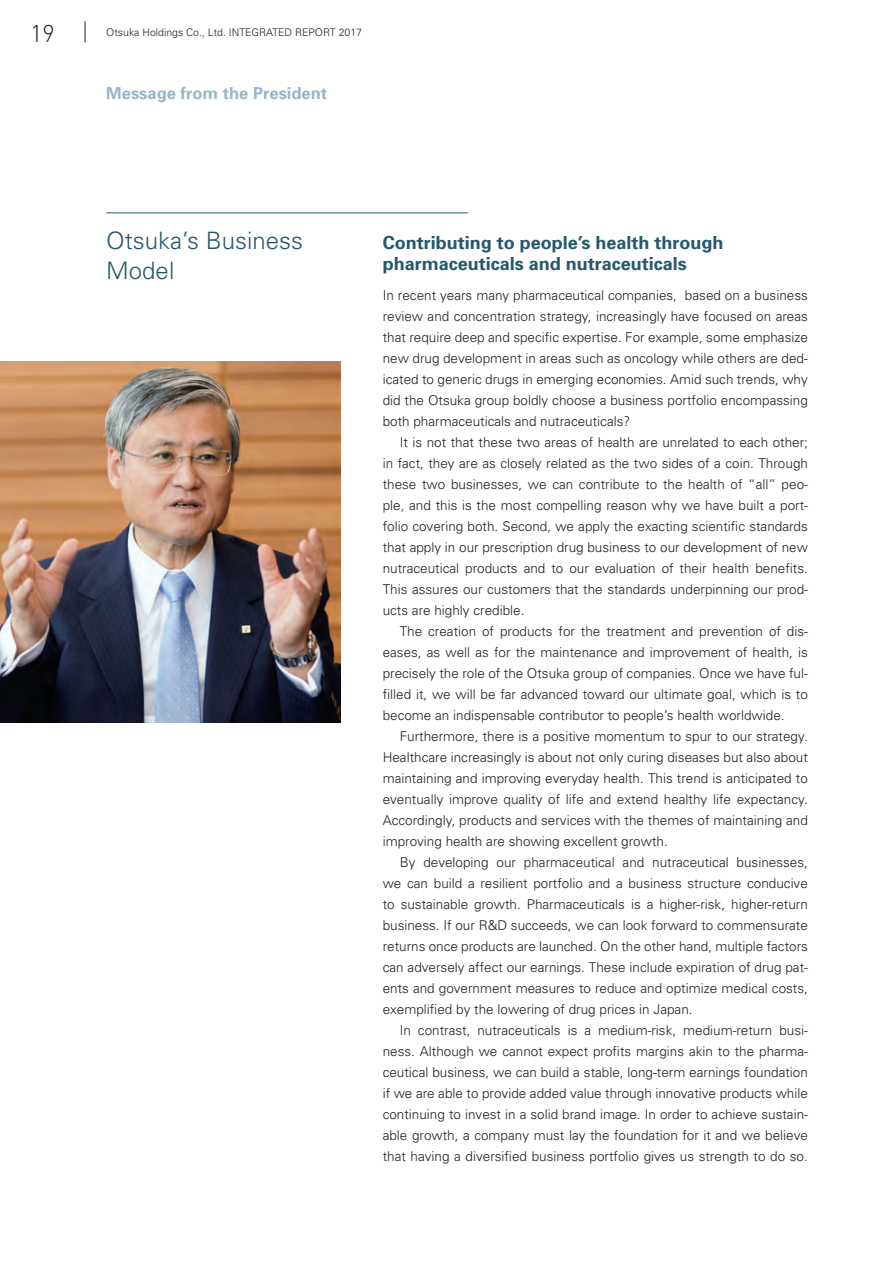
<style>
.page{position:relative;width:893px;height:1263px;background:#fff}
.page>*{position:absolute;margin:0;border:0;box-sizing:border-box;transform-origin:0 0}
.t1{font:300 24px/30px "Univers";color:#26586c}
.t2{font:300 24px "DIN";color:#231f20}
.t3{font:700 18px/21px "Univers";color:#26586c}
.t4{font:700 16.5px "Univers";color:#98b6cb}
.t5{font:300 13.5px/21px "Univers";color:#231f20;text-align:justify}
.t6{font:300 10.5px "Univers";color:#231f20}
</style>
<div class="page">
<img style="left:0;top:361px;width:340px;height:362px">
<hr style="left:106px;top:213px;width:362px;height:1px;background:#26586c">
<svg style="left:85px;top:21px;width:1px;height:22px"></svg>
<h1 class="t2" style="left:30px;top:19px;width:26px">19</h1>
<p class="t6" style="left:106px;top:26px;width:257px">Otsuka Holdings Co., Ltd. INTEGRATED REPORT 2017</p>
<p class="t4" style="left:106px;top:83px;width:222px">Message from the President</p>
<h1 class="t1" style="left:106px;top:226px;width:198px">Otsuka’s Business<br>Model</h1>
<h2 class="t3" style="left:383px;top:232px;width:342px">Contributing to people’s health through pharmaceuticals and nutraceuticals</h2>
<p class="t5" style="left:383px;top:285px;width:427px">In recent years many pharmaceutical companies, based on a business review and concentration strategy, increasingly have focused on areas that require deep and specific expertise. For example, some emphasize new drug development in areas such as oncology while others are ded&shy;icated to generic drugs in emerging economies. Amid such trends, why did the Otsuka group boldly choose a business portfolio encompassing both pharmaceuticals and nutraceuticals?</p>
<p class="t5" style="left:383px;top:432px;width:427px;text-indent:17px">It is not that these two areas of health are unrelated to each other; in fact, they are as closely related as the two sides of a coin. Through these two businesses, we can contribute to the health of “all” peo&shy;ple, and this is the most compelling reason why we have built a port&shy;folio covering both. Second, we apply the exacting scientific standards that apply in our prescription drug business to our development of new nutraceutical products and to our evaluation of their health benefits.<br>This assures our customers that the standards underpinning our prod&shy;ucts are highly credible.</p>
<p class="t5" style="left:383px;top:621px;width:427px;text-indent:17px">The creation of products for the treatment and prevention of dis&shy;eases, as well as for the maintenance and improvement of health, is precisely the role of the Otsuka group of companies. Once we have ful&shy;filled it, we will be far advanced toward our ultimate goal, which is to become an indispensable contributor to people’s health worldwide.</p>
<p class="t5" style="left:383px;top:726px;width:427px;text-indent:17px">Furthermore, there is a positive momentum to spur to our strategy.<br>Healthcare increasingly is about not only curing diseases but also about maintaining and improving everyday health. This trend is anticipated to eventually improve quality of life and extend healthy life expectancy.<br>Accordingly, products and services with the themes of maintaining and improving health are showing excellent growth.</p>
<p class="t5" style="left:383px;top:852px;width:427px;text-indent:17px">By developing our pharmaceutical and nutraceutical businesses, we can build a resilient portfolio and a business structure conducive to sustainable growth. Pharmaceuticals is a higher-risk, higher-return business. If our R&amp;D succeeds, we can look forward to commensurate returns once products are launched. On the other hand, multiple factors can adversely affect our earnings. These include expiration of drug pat&shy;ents and government measures to reduce and optimize medical costs, exemplified by the lowering of drug prices in Japan.</p>
<p class="t5" style="left:383px;top:1020px;width:427px;text-indent:17px">In contrast, nutraceuticals is a medium-risk, medium-return busi&shy;ness. Although we cannot expect profits margins akin to the pharma&shy;ceutical business, we can build a stable, long-term earnings foundation if we are able to provide added value through innovative products while continuing to invest in a solid brand image. In order to achieve sustain&shy;able growth, a company must lay the foundation for it and we believe that having a diversified business portfolio gives us strength to do so.</p>
</div>
